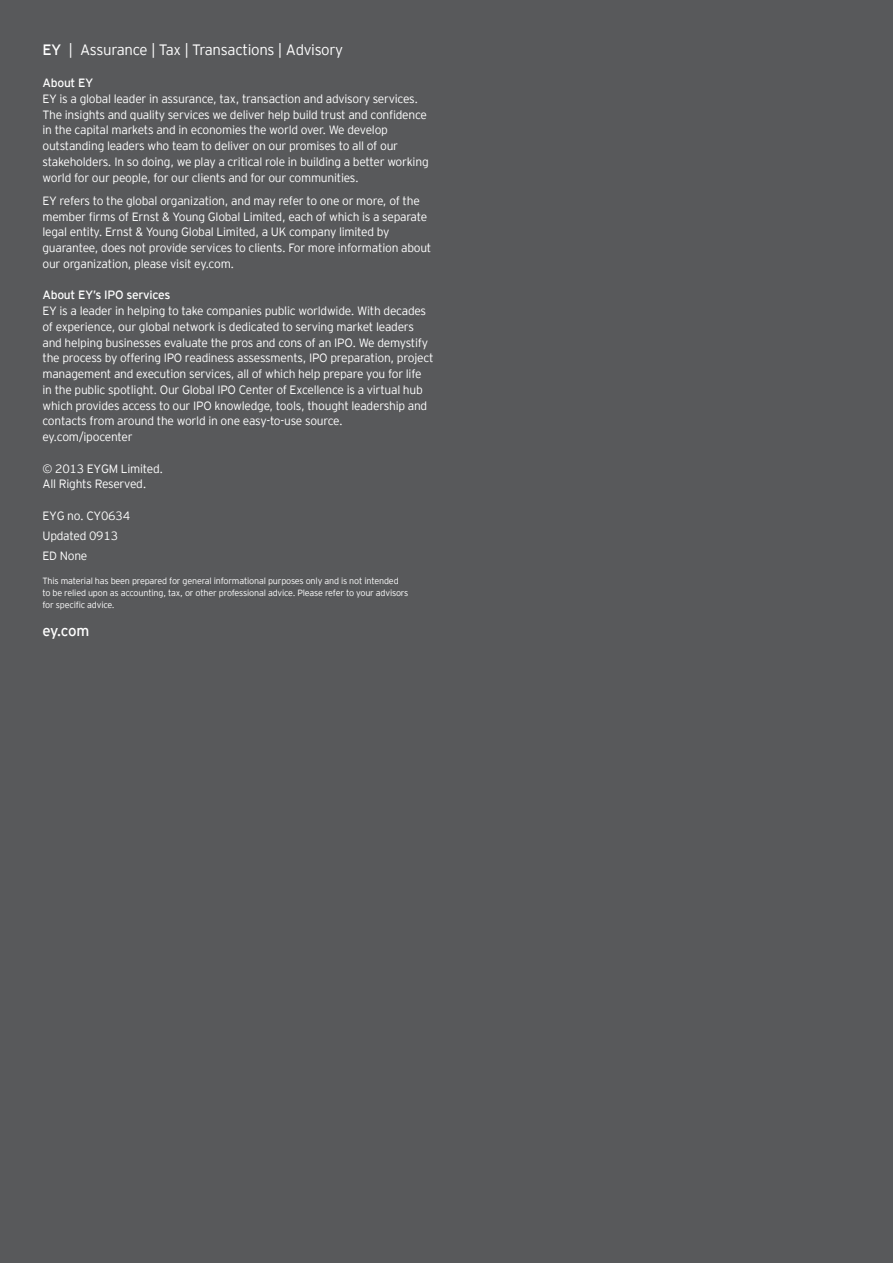
<style>
.page{position:relative;width:893px;height:1263px;background:#58595b}
.page>*{position:absolute;margin:0;border:0;box-sizing:border-box;transform-origin:0 0}
.t1{font:300 15px "EY Interstate";letter-spacing:-.02em;color:#fff}
.t2{font:15px "EY Interstate";color:#fff}
.t3{font:300 12px/15.8px "EY Interstate";letter-spacing:-.02em;color:#fff}
.t4{font:12px "EY Interstate";letter-spacing:-.02em;color:#fff}
.t5{font:300 9px/12px "EY Interstate";letter-spacing:-.02em;color:#fff}
.s1{font-weight:400}
</style>
<div class="page">
<p class="t1" style="left:42px;top:40px;width:302px"><span class="s1">EY</span> | Assurance | Tax | Transactions | Advisory</p>
<p class="t4" style="left:42px;top:76px;width:52px">About EY</p>
<p class="t3" style="left:42px;top:91px;width:388px">EY is a global leader in assurance, tax, transaction and advisory services.<br>The insights and quality services we deliver help build trust and confidence in the capital markets and in economies the world over. We develop outstanding leaders who team to deliver on our promises to all of our stakeholders. In so doing, we play a critical role in building a better working world for our people, for our clients and for our communities.</p>
<p class="t3" style="left:42px;top:193px;width:390px">EY refers to the global organization, and may refer to one or more, of the member firms of Ernst &amp; Young Global Limited, each of which is a separate legal entity. Ernst &amp; Young Global Limited, a UK company limited by guarantee, does not provide services to clients. For more information about our organization, please visit ey.com.</p>
<p class="t4" style="left:42px;top:288px;width:130px">About EY’s IPO services</p>
<p class="t3" style="left:42px;top:303px;width:392px">EY is a leader in helping to take companies public worldwide. With decades of experience, our global network is dedicated to serving market leaders and helping businesses evaluate the pros and cons of an IPO. We demystify the process by offering IPO readiness assessments, IPO preparation, project management and execution services, all of which help prepare you for life in the public spotlight. Our Global IPO Center of Excellence is a virtual hub which provides access to our IPO knowledge, tools, thought leadership and contacts from around the world in one easy-to-use source. ey.com/ipocenter</p>
<p class="t3" style="left:42px;top:461px;width:122px">© 2013 EYGM Limited.<br>All Rights Reserved.</p>
<p class="t3" style="left:42px;top:506px;width:89px;line-height:20px">EYG no. CY0634<br>Updated 0913<br>ED None</p>
<p class="t5" style="left:42px;top:575px;width:367px">This material has been prepared for general informational purposes only and is not intended to be relied upon as accounting, tax, or other professional advice. Please refer to your advisors for specific advice.</p>
<p class="t2" style="left:42px;top:622px;width:48px">ey.com</p>
</div>
